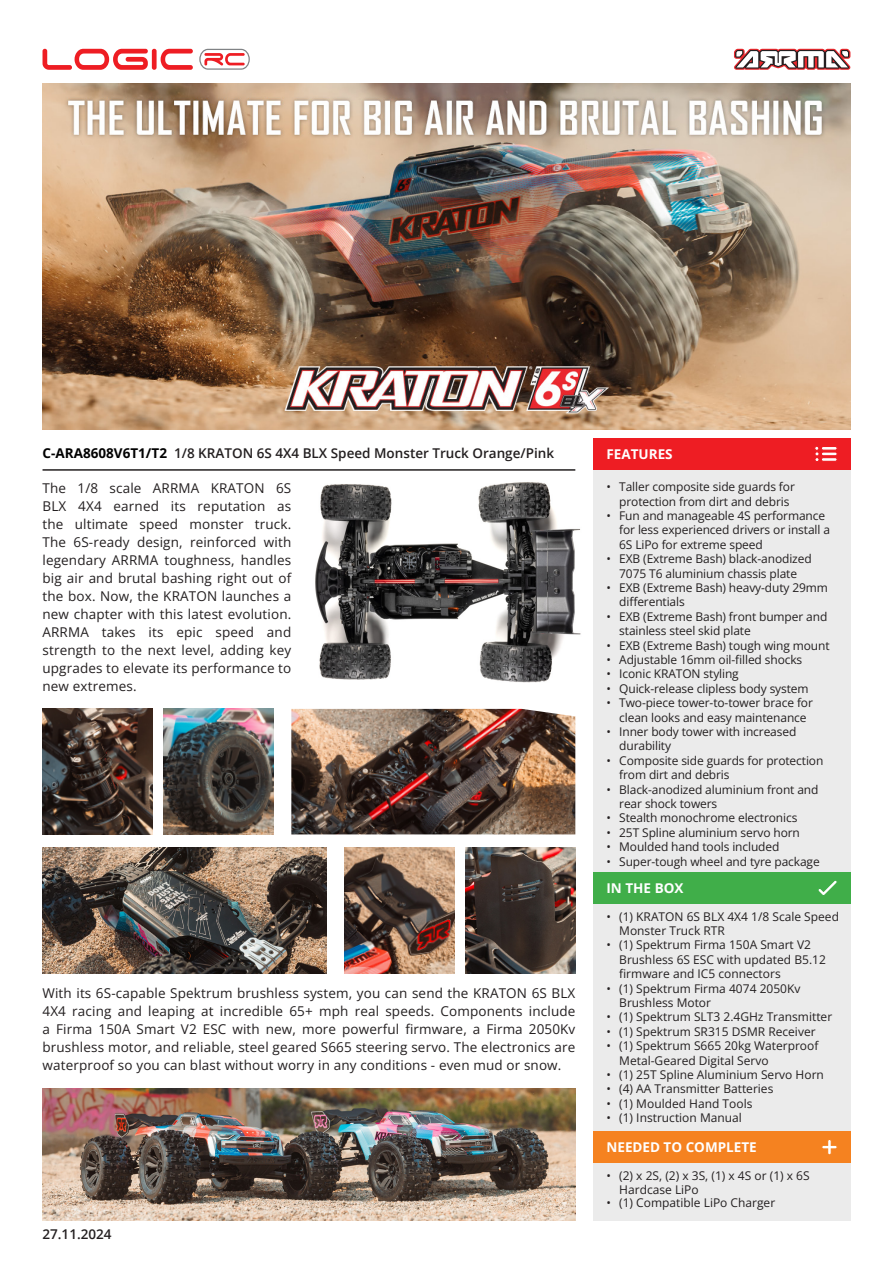
<style>
.page{position:relative;width:893px;height:1263px;background:#fff}
.page>*{position:absolute;margin:0;border:0;box-sizing:border-box;transform-origin:0 0}
.t1{font:13.5px/18px "Open Sans";letter-spacing:.01em;color:#231f20;text-align:justify}
.t2{font:600 13.5px "Open Sans";color:#231f20}
.t3{font:700 13.5px "Open Sans";color:#fff}
.t4{font:12px/14.4px "Open Sans";letter-spacing:-.01em;color:#231f20}
.s1{font-weight:700;color:#000}
</style>
<div class="page">
<img style="left:315px;top:469px;width:266px;height:214px">
<img style="left:43px;top:84px;width:807px;height:346px">
<svg style="left:43px;top:49px;width:150px;height:21px"></svg>
<svg style="left:199px;top:49px;width:51px;height:21px"></svg>
<svg style="left:734px;top:49px;width:116px;height:21px"></svg>
<div style="left:593px;top:448px;width:257px;height:772px;background:#ebebeb"></div>
<div style="left:593px;top:872px;width:257px;height:32px;background:#40ae49"></div>
<svg style="left:818px;top:880px;width:19px;height:15px"></svg>
<hr style="left:43px;top:469px;width:532px;height:2px;background:#231f20">
<div style="left:593px;top:438px;width:257px;height:32px;background:#ee1d23"></div>
<hr style="left:821px;top:446px;width:16px;height:4px;background:#fff;border-radius:2px">
<div style="left:821px;top:446px;width:17px;height:5px;border:1px solid #ee1d23;border-radius:2px"></div>
<hr style="left:821px;top:452px;width:16px;height:4px;background:#fff;border-radius:2px">
<div style="left:821px;top:451px;width:17px;height:5px;border:1px solid #ee1d23;border-radius:2px"></div>
<hr style="left:821px;top:458px;width:16px;height:3px;background:#fff;border-radius:2px">
<div style="left:821px;top:457px;width:17px;height:5px;border:1px solid #ee1d23;border-radius:2px"></div>
<svg style="left:815px;top:446px;width:4px;height:15px"></svg>
<div style="left:593px;top:1131px;width:257px;height:32px;background:#f58220"></div>
<svg style="left:822px;top:1140px;width:15px;height:15px"></svg>
<img style="left:43px;top:1089px;width:532px;height:131px">
<img style="left:163px;top:709px;width:110px;height:125px">
<img style="left:466px;top:848px;width:109px;height:125px">
<img style="left:43px;top:709px;width:109px;height:125px">
<img style="left:345px;top:848px;width:109px;height:125px">
<img style="left:43px;top:848px;width:283px;height:125px">
<img style="left:291px;top:709px;width:284px;height:125px">
<p class="t2" style="left:43px;top:444px;width:513px"><span class="s1">C-ARA8608V6T1/T2</span> 1/8 KRATON 6S 4X4 BLX Speed Monster Truck Orange/Pink</p>
<p class="t1" style="left:43px;top:479px;width:250px">The 1/8 scale ARRMA KRATON 6S BLX 4X4 earned its reputation as the ultimate speed monster truck.<br>The 6S-ready design, reinforced with legendary ARRMA toughness, handles big air and brutal bashing right out of the box. Now, the KRATON launches a new chapter with this latest evolution.<br>ARRMA takes its epic speed and strength to the next level, adding key upgrades to elevate its performance to new extremes.</p>
<p class="t1" style="left:43px;top:984px;width:534px">With its 6S-capable Spektrum brushless system, you can send the KRATON 6S BLX 4X4 racing and leaping at incredible 65+ mph real speeds. Components include a Firma 150A Smart V2 ESC with new, more powerful firmware, a Firma 2050Kv brushless motor, and reliable, steel geared S665 steering servo. The electronics are waterproof so you can blast without worry in any conditions - even mud or snow.</p>
<p class="t2" style="left:43px;top:1225px;width:71px">27.11.2024</p>
<p class="t3" style="left:606px;top:445px;width:68px">FEATURES</p>
<p class="t4" style="left:619px;top:479px;width:177px;text-indent:-13px">• Taller composite side guards for protection from dirt and debris</p>
<p class="t4" style="left:619px;top:508px;width:212px;text-indent:-13px">• Fun and manageable 4S performance for less experienced drivers or install a<br>6S LiPo for extreme speed</p>
<p class="t4" style="left:606px;top:551px;width:207px;text-align:center">• EXB (Extreme Bash) black-anodized<br>7075 T6 aluminium chassis plate</p>
<p class="t4" style="left:619px;top:580px;width:210px;text-indent:-13px">• EXB (Extreme Bash) heavy-duty 29mm differentials</p>
<p class="t4" style="left:619px;top:609px;width:210px;text-indent:-13px">• EXB (Extreme Bash) front bumper and stainless steel skid plate</p>
<p class="t4" style="left:606px;top:638px;width:225px">• EXB (Extreme Bash) tough wing mount</p>
<p class="t4" style="left:606px;top:652px;width:197px">• Adjustable 16mm oil-filled shocks</p>
<p class="t4" style="left:606px;top:667px;width:134px">• Iconic KRATON styling</p>
<p class="t4" style="left:606px;top:681px;width:204px">• Quick-release clipless body system</p>
<p class="t4" style="left:606px;top:695px;width:208px;text-align:center">• Two-piece tower-to-tower brace for clean looks and easy maintenance</p>
<p class="t4" style="left:619px;top:724px;width:179px;text-indent:-13px">• Inner body tower with increased durability</p>
<p class="t4" style="left:619px;top:753px;width:206px;text-indent:-13px">• Composite side guards for protection from dirt and debris</p>
<p class="t4" style="left:619px;top:782px;width:201px;text-indent:-13px">• Black-anodized aluminium front and rear shock towers</p>
<p class="t4" style="left:606px;top:811px;width:192px">• Stealth monochrome electronics</p>
<p class="t4" style="left:606px;top:825px;width:195px">• 25T Spline aluminium servo horn</p>
<p class="t4" style="left:606px;top:839px;width:174px">• Moulded hand tools included</p>
<p class="t4" style="left:606px;top:854px;width:215px">• Super-tough wheel and tyre package</p>
<p class="t3" style="left:606px;top:878px;width:78px">IN THE BOX</p>
<p class="t4" style="left:619px;top:909px;width:221px;text-indent:-13px">• (1) KRATON 6S BLX 4X4 1/8 Scale Speed<br>Monster Truck RTR</p>
<p class="t4" style="left:619px;top:937px;width:208px;text-indent:-13px">• (1) Spektrum Firma 150A Smart V2<br>Brushless 6S ESC with updated B5.12 firmware and IC5 connectors</p>
<p class="t4" style="left:619px;top:981px;width:183px;text-indent:-13px">• (1) Spektrum Firma 4074 2050Kv<br>Brushless Motor</p>
<p class="t4" style="left:606px;top:1009px;width:227px">• (1) Spektrum SLT3 2.4GHz Transmitter</p>
<p class="t4" style="left:606px;top:1024px;width:211px">• (1) Spektrum SR315 DSMR Receiver</p>
<p class="t4" style="left:619px;top:1038px;width:201px;text-indent:-13px">• (1) Spektrum S665 20kg Waterproof<br>Metal-Geared Digital Servo</p>
<p class="t4" style="left:606px;top:1067px;width:219px">• (1) 25T Spline Aluminium Servo Horn</p>
<p class="t4" style="left:606px;top:1081px;width:168px">• (4) AA Transmitter Batteries</p>
<p class="t4" style="left:606px;top:1096px;width:147px">• (1) Moulded Hand Tools</p>
<p class="t4" style="left:606px;top:1110px;width:137px">• (1) Instruction Manual</p>
<p class="t3" style="left:606px;top:1138px;width:152px">NEEDED TO COMPLETE</p>
<p class="t4" style="left:619px;top:1168px;width:192px;line-height:13.5px;text-indent:-13px">• (2) x 2S, (2) x 3S, (1) x 4S or (1) x 6S<br>Hardcase LiPo</p>
<p class="t4" style="left:606px;top:1195px;width:170px">• (1) Compatible LiPo Charger</p>
</div>
